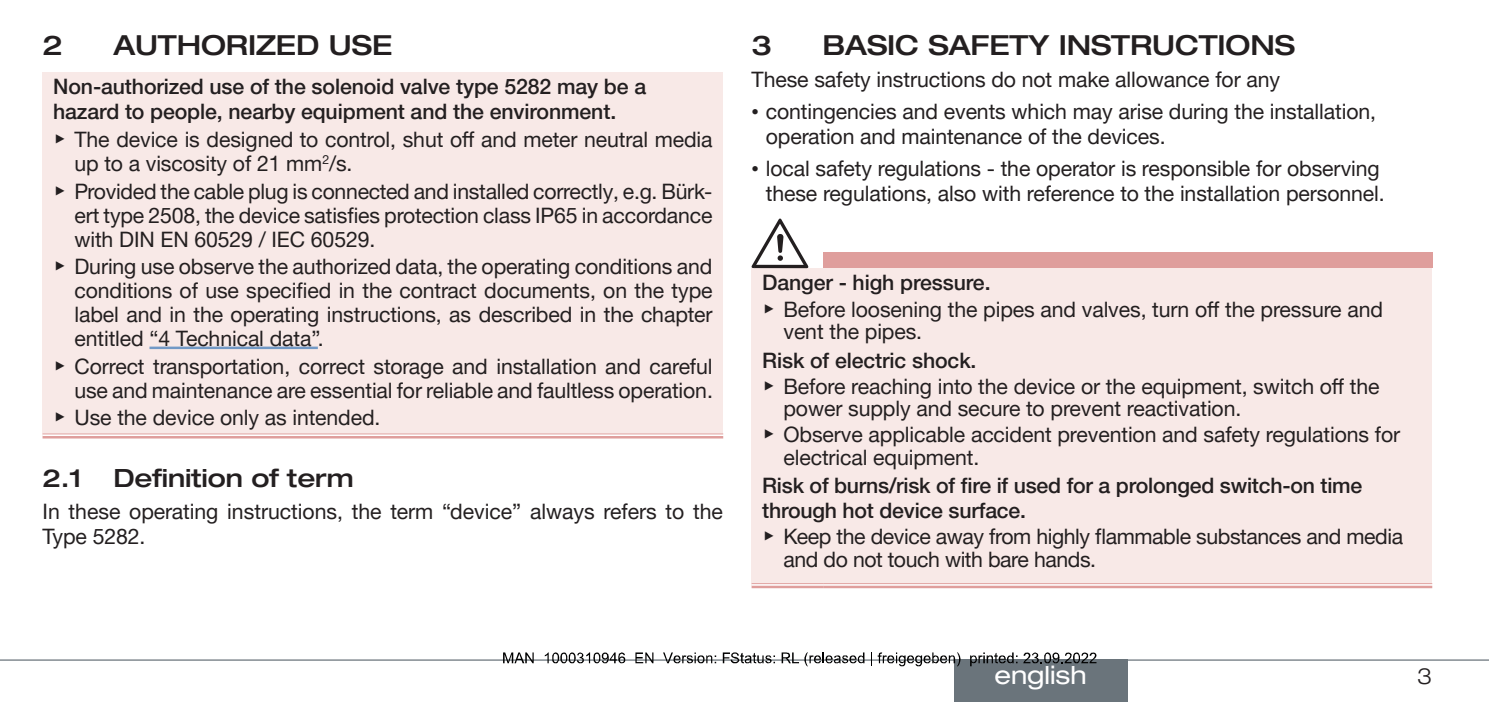
<style>
.page{position:relative;width:1489px;height:702px;background:#fff}
.page>*{position:absolute;margin:0;border:0;box-sizing:border-box;transform-origin:0 0}
.t1{font:500 expanded 27.5px "Helvetica Neue LTW1 G";letter-spacing:-.005em;color:#231f20}
.t2{font:500 expanded 25px "Helvetica Neue LTW1 G";letter-spacing:-.005em;color:#231f20}
.t3{font:expanded 25px "Helvetica Neue LTW1 G";color:#fff}
.t4{font:300 expanded 22.5px "Helvetica Neue LTW1 G";color:#231f20}
.Fließtext_Blocksatz{font:21.25px/24px "Helvetica Neue LTW1 G";letter-spacing:-.005em;color:#231f20}
.SI-Art{font:500 21.25px/25px "Helvetica Neue LTW1 G";letter-spacing:-.005em;color:#231f20}
.Fließtext{font:21.25px "Helvetica Neue LTW1 G";letter-spacing:-.005em;color:#231f20}
.s1{font-family:"Arial Unicode MS"}
</style>
<div class="page">
<hr style="left:0;top:659px;width:1488px;height:1px;background:#6a747b">
<div style="left:823px;top:253px;width:608px;height:15px;background:#df9e9c"></div>
<div style="left:751px;top:268px;width:680px;height:317px;background:#f8e9e7"></div>
<div style="left:751px;top:583px;width:72px;height:5px;background:#faf1f1"></div>
<div style="left:823px;top:583px;width:608px;height:5px;background:#faf1f1"></div>
<hr style="left:751px;top:583px;width:72px;height:1px;background:#df9e9c">
<hr style="left:751px;top:585px;width:72px;height:3px;background:#df9e9c">
<hr style="left:823px;top:583px;width:608px;height:1px;background:#df9e9c">
<hr style="left:823px;top:585px;width:608px;height:3px;background:#df9e9c">
<svg style="left:751px;top:218px;width:57px;height:50px"></svg>
<div style="left:43px;top:72px;width:680px;height:364px;background:#f8e9e7"></div>
<svg style="left:43px;top:434px;width:680px;height:2px"></svg>
<hr style="left:43px;top:433px;width:680px;height:1px;background:#df9e9c">
<hr style="left:43px;top:436px;width:680px;height:2px;background:#df9e9c">
<hr style="left:149px;top:346px;width:169px;height:3px;background:#7299c6">
<div style="left:953px;top:659px;width:174px;height:43px;background:#6a747b"></div>
<svg style="left:503px;top:652px;width:30px;height:11px"></svg>
<svg style="left:545px;top:652px;width:80px;height:11px"></svg>
<svg style="left:635px;top:652px;width:18px;height:11px"></svg>
<svg style="left:663px;top:652px;width:53px;height:11px"></svg>
<svg style="left:722px;top:652px;width:53px;height:11px"></svg>
<svg style="left:781px;top:652px;width:83px;height:14px"></svg>
<svg style="left:871px;top:652px;width:89px;height:14px"></svg>
<svg style="left:970px;top:652px;width:47px;height:14px"></svg>
<svg style="left:1023px;top:652px;width:73px;height:11px"></svg>
<p class="t1" style="left:43px;top:28px;width:22px">2</p>
<p class="t1" style="left:113px;top:28px;width:280px">AUTHORIZED USE</p>
<p class="SI-Art" style="left:53px;top:74px;width:594px">Non-authorized use of the solenoid valve type 5282 may be a hazard to people, nearby equipment and the environment.</p>
<p class="Fließtext_Blocksatz" style="left:74px;top:127px;width:639px;text-indent:-21px"><span class="s1">▶</span> The device is designed to control, shut off and meter neutral media up to a viscosity of 21 mm<sup>2</sup>/s.</p>
<p class="Fließtext_Blocksatz" style="left:74px;top:179px;width:639px;text-align:justify;text-indent:-21px"><span class="s1">▶</span> Provided the cable plug is connected and installed correctly, e.g. Bürk&shy;ert type 2508, the device satisfies protection class IP65 in accordance with DIN EN 60529 / IEC 60529.</p>
<p class="Fließtext_Blocksatz" style="left:74px;top:254px;width:639px;text-align:justify;text-indent:-21px"><span class="s1">▶</span> During use observe the authorized data, the operating conditions and conditions of use specified in the contract documents, on the type label and in the operating instructions, as described in the chapter entitled “4 Technical data”.</p>
<p class="Fließtext_Blocksatz" style="left:53px;top:354px;width:661px;text-align:right"><span class="s1">▶</span> Correct transportation, correct storage and installation and careful use and maintenance are essential for reliable and faultless operation.</p>
<p class="Fließtext_Blocksatz" style="left:53px;top:405px;width:329px"><span class="s1">▶</span> Use the device only as intended.</p>
<p class="t2" style="left:43px;top:462px;width:41px">2.1</p>
<p class="t2" style="left:113px;top:462px;width:242px">Definition of term</p>
<p class="Fließtext_Blocksatz" style="left:43px;top:499px;width:681px;line-height:25px">In these operating instructions, the term “device” always refers to the<br>Type 5282.</p>
<p class="t1" style="left:751px;top:28px;width:22px">3</p>
<p class="t1" style="left:822px;top:28px;width:474px">BASIC SAFETY INSTRUCTIONS</p>
<p class="Fließtext" style="left:751px;top:66px;width:530px">These safety instructions do not make allowance for any</p>
<p class="Fließtext_Blocksatz" style="left:765px;top:99px;width:611px;line-height:25px;text-indent:-14px"><span class="s1">•</span> contingencies and events which may arise during the installation, operation and maintenance of the devices.</p>
<p class="Fließtext_Blocksatz" style="left:751px;top:156px;width:634px;line-height:25px;text-align:right"><span class="s1">•</span> local safety regulations - the operator is responsible for observing these regulations, also with reference to the installation personnel.</p>
<p class="SI-Art" style="left:762px;top:270px;width:230px">Danger - high pressure.</p>
<p class="Fließtext_Blocksatz" style="left:783px;top:297px;width:601px;line-height:22.5px;text-indent:-21px"><span class="s1">▶</span> Before loosening the pipes and valves, turn off the pressure and vent the pipes.</p>
<p class="SI-Art" style="left:762px;top:347px;width:216px">Risk of electric shock.</p>
<p class="Fließtext_Blocksatz" style="left:783px;top:374px;width:597px;line-height:22.5px;text-indent:-21px"><span class="s1">▶</span> Before reaching into the device or the equipment, switch off the power supply and secure to prevent reactivation.</p>
<p class="Fließtext_Blocksatz" style="left:783px;top:423px;width:618px;line-height:22.5px;text-indent:-21px"><span class="s1">▶</span> Observe applicable accident prevention and safety regulations for electrical equipment.</p>
<p class="SI-Art" style="left:762px;top:473px;width:601px">Risk of burns/risk of fire if used for a prolonged switch-on time through hot device surface.</p>
<p class="Fließtext_Blocksatz" style="left:783px;top:525px;width:621px;line-height:22.5px;text-indent:-21px"><span class="s1">▶</span> Keep the device away from highly flammable substances and media and do not touch with bare hands.</p>
<p class="t3" style="left:994px;top:659px;width:94px">english</p>
<p class="t4" style="left:1416px;top:661px;width:17px">3</p>
</div>
